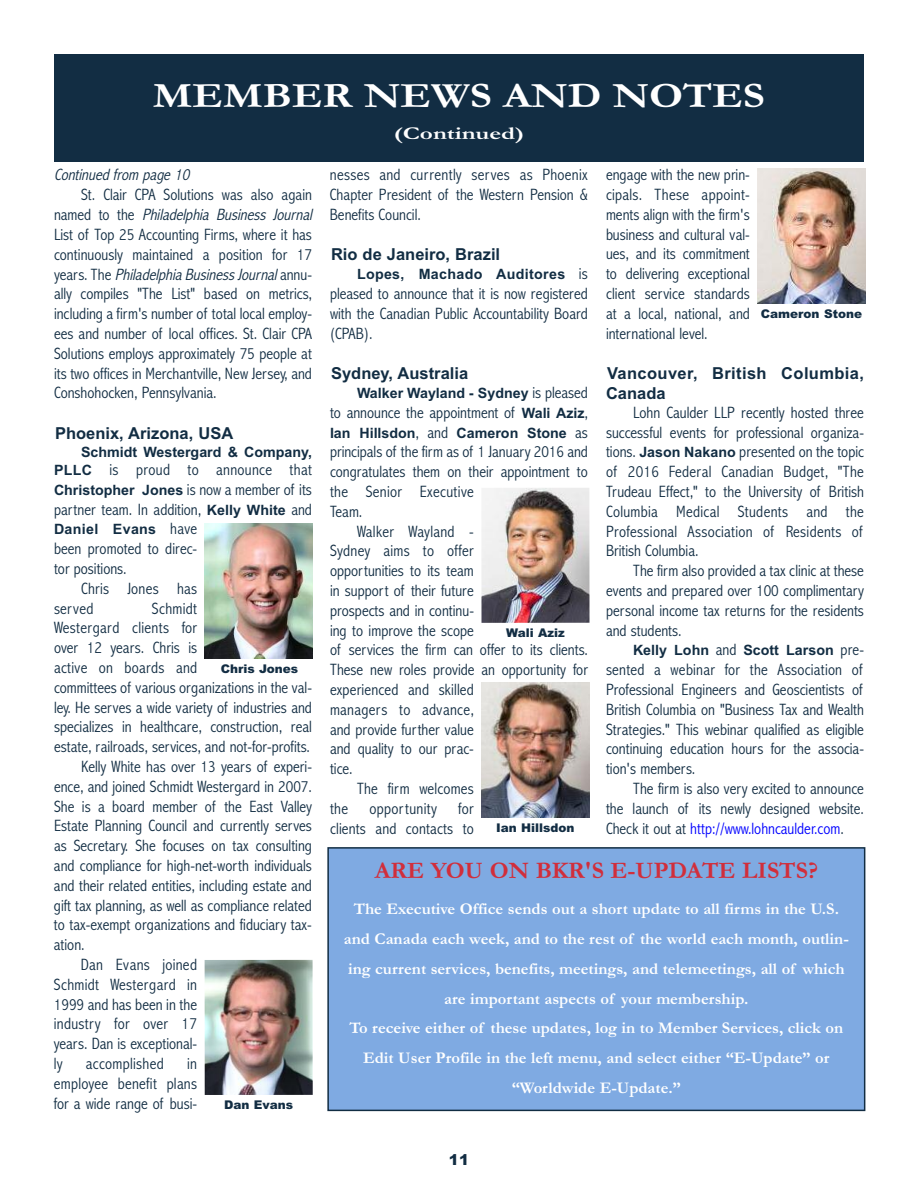
<style>
.page{position:relative;width:918px;height:1188px;background:#fff}
.page>*{position:absolute;margin:0;border:0;box-sizing:border-box;transform-origin:0 0}
.t1{font:700 36px "Garamond";color:#fff;scale:1.2 1}
.t2{font:700 24px "Garamond";color:#d12e3b}
.t3{font:700 18px "Garamond";color:#fff;scale:1.4 1}
.t4{font:300 condensed 16.5px/19.8px "Abadi";color:#122d43;text-align:justify}
.t5{font:700 16.5px/29.8px "Garamond";color:#fff;text-align:center}
.t6{font:300 condensed 16.5px/19.8px "Abadi";letter-spacing:.02em;color:#122d43}
.t7{font:700 16.5px "Arial";color:#122d43}
.t8{font:700 16.5px/19.8px "Arial";letter-spacing:.02em;color:#122d43}
.t9{font:italic 300 condensed 16.5px "Abadi";color:#122d43}
.t10{font:900 15px "Arial";color:#122d43}
.t11{font:700 14.25px "Arial";color:#122d43}
.t12{font:700 14.25px "Arial";letter-spacing:.02em;color:#122d43}
.t13{font:900 12px "Arial";color:#122d43}
.s1{font-style:italic}
.s2{font-family:"Arial";font-weight:700;font-stretch:normal;font-size:14.25px}
.s3{font-family:"Abadi";font-weight:300;font-stretch:condensed;font-size:16.5px}
.s4{color:#00f}
</style>
<div class="page">
<div style="left:54px;top:54px;width:810px;height:108px;background:#122d43"></div>
<img style="left:757px;top:169px;width:108px;height:135px">
<img style="left:481px;top:488px;width:109px;height:135px">
<img style="left:481px;top:682px;width:108px;height:135px">
<img style="left:205px;top:960px;width:108px;height:135px">
<img style="left:205px;top:523px;width:108px;height:135px">
<div style="left:329px;top:849px;width:535px;height:261px;background:#7faae2"></div>
<div style="left:327px;top:847px;width:538px;height:264px;border:2px solid #122d43"></div>
<h1 class="t1" style="left:153px;top:74px;width:512px">MEMBER NEWS AND NOTES</h1>
<p class="t3" style="left:394px;top:122px;width:95px">(Continued)</p>
<p class="t9" style="left:54px;top:165px;width:141px">Continued from page 10</p>
<p class="t4" style="left:54px;top:185px;width:264px;text-align:left;text-indent:27px">St. Clair CPA Solutions was also again n a m e d t o t h e <span class="s1">Philadelphia Business Journal </span>List of Top 25 Accounting Firms, where it has continuously maintained a position for 17 y e a r s . T h e <span class="s1">Philadelphia Business Journal</span> a n n u - ally compiles "The List" based on metrics, including a firm's number of total local employ&shy;ees and number of local offices. St. Clair CPA Solutions employs approximately 75 people at its two offices in Merchantville, New Jersey, and Conshohocken, Pennsylvania.</p>
<p class="t7" style="left:55px;top:423px;width:180px">Phoenix, Arizona, USA</p>
<p class="t11" style="left:81px;top:444px;width:232px">Schmidt Westergard &amp; Company,</p>
<p class="t4" style="left:54px;top:459px;width:259px"><span class="s2">PLLC</span> is proud to announce that <span class="s2">Christopher Jones</span> is now a member of its partner team. In addition, <span class="s2">Kelly White</span> and</p>
<p class="t12" style="left:54px;top:521px;width:145px">Daniel Evans <span class="s3">have</span></p>
<p class="t4" style="left:54px;top:539px;width:145px">been promoted to direc&shy;tor positions.</p>
<p class="t6" style="left:54px;top:578px;width:145px;text-indent:27px">Chris Jones has served</p>
<p class="t6" style="left:152px;top:598px;width:47px">Schmidt</p>
<p class="t6" style="left:54px;top:618px;width:145px">Westergard clients for</p>
<p class="t4" style="left:54px;top:638px;width:145px">over 12 years. Chris is</p>
<p class="t6" style="left:54px;top:657px;width:145px">active on boards and</p>
<p class="t4" style="left:54px;top:677px;width:259px">committees of various organizations in the val-</p>
<p class="t4" style="left:54px;top:697px;width:259px">ley. He serves a wide variety of industries and</p>
<p class="t4" style="left:54px;top:717px;width:259px">specializes in healthcare, construction, real</p>
<p class="t4" style="left:54px;top:737px;width:258px">estate, railroads, services, and not-for-profits.</p>
<p class="t4" style="left:81px;top:756px;width:232px">Kelly White has over 13 years of experi-</p>
<p class="t4" style="left:54px;top:776px;width:259px">ence, and joined Schmidt Westergard in 2007.</p>
<p class="t4" style="left:54px;top:796px;width:259px">She is a board member of the East Valley</p>
<p class="t4" style="left:54px;top:816px;width:259px">Estate Planning Council and currently serves</p>
<p class="t4" style="left:54px;top:836px;width:259px">as Secretary. She focuses on tax consulting</p>
<p class="t4" style="left:54px;top:855px;width:259px">and compliance for high-net-worth individuals</p>
<p class="t4" style="left:54px;top:875px;width:259px">and their related entities, including estate and</p>
<p class="t4" style="left:54px;top:895px;width:259px">gift tax planning, as well as compliance related</p>
<p class="t4" style="left:54px;top:915px;width:259px">to tax-exempt organizations and fiduciary tax-</p>
<p class="t4" style="left:54px;top:935px;width:32px">ation.</p>
<p class="t6" style="left:81px;top:954px;width:118px">Dan Evans joined</p>
<p class="t6" style="left:54px;top:974px;width:145px">Schmidt Westergard in</p>
<p class="t4" style="left:54px;top:994px;width:145px">1999 and has been in the</p>
<p class="t6" style="left:54px;top:1014px;width:145px">industry for over 17</p>
<p class="t4" style="left:54px;top:1034px;width:145px">years. Dan is exceptional-</p>
<p class="t4" style="left:54px;top:1053px;width:10px">ly</p>
<p class="t6" style="left:86px;top:1053px;width:79px">accomplished</p>
<p class="t13" style="left:221px;top:661px;width:79px">Chris Jones</p>
<p class="t4" style="left:54px;top:1053px;width:145px;text-indent:133px">in employee benefit plans for a wide range of busi-</p>
<p class="t13" style="left:224px;top:1098px;width:71px">Dan Evans</p>
<p class="t4" style="left:330px;top:165px;width:259px">nesses and currently serves as Phoenix Chapter President of the Western Pension &amp; Benefits Council.</p>
<p class="t7" style="left:331px;top:245px;width:171px">Rio de Janeiro, Brazil</p>
<p class="t12" style="left:357px;top:266px;width:232px">Lopes, Machado Auditores <span class="s3">is</span></p>
<p class="t4" style="left:330px;top:283px;width:259px">pleased to announce that it is now registered with the Canadian Public Accountability Board (CPAB).</p>
<p class="t7" style="left:331px;top:363px;width:139px">Sydney, Australia</p>
<p class="t11" style="left:357px;top:385px;width:232px">Walker Wayland - Sydney <span class="s3">is pleased</span></p>
<p class="t4" style="left:330px;top:402px;width:259px">to announce the appointment of <span class="s2">Wali Aziz</span>,</p>
<p class="t11" style="left:330px;top:424px;width:259px">Ian Hillsdon<span class="s3">, and</span> Cameron Stone <span class="s3">as</span></p>
<p class="t4" style="left:330px;top:442px;width:259px">principals of the firm as of 1 January 2016 and</p>
<p class="t4" style="left:330px;top:462px;width:259px">congratulates them on their appointment to</p>
<p class="t6" style="left:330px;top:481px;width:145px">the Senior Executive</p>
<p class="t4" style="left:330px;top:501px;width:34px">Team.</p>
<p class="t6" style="left:357px;top:521px;width:118px">Walker Wayland -</p>
<p class="t6" style="left:330px;top:541px;width:145px">Sydney aims to offer</p>
<p class="t4" style="left:330px;top:561px;width:145px">opportunities to its team</p>
<p class="t4" style="left:330px;top:580px;width:145px">in support of their future</p>
<p class="t4" style="left:330px;top:600px;width:145px">prospects and in continu-</p>
<p class="t4" style="left:330px;top:620px;width:145px">ing to improve the scope</p>
<p class="t4" style="left:330px;top:640px;width:259px">of services the firm can offer to its clients.</p>
<p class="t4" style="left:330px;top:660px;width:259px">These new roles provide an opportunity for</p>
<p class="t4" style="left:330px;top:679px;width:145px">experienced and skilled</p>
<p class="t6" style="left:330px;top:699px;width:145px">managers to advance,</p>
<p class="t4" style="left:330px;top:719px;width:145px">and provide further value</p>
<p class="t4" style="left:330px;top:739px;width:145px">and quality to our prac-</p>
<p class="t4" style="left:330px;top:759px;width:24px">tice.</p>
<p class="t4" style="left:357px;top:778px;width:118px">The firm welcomes</p>
<p class="t4" style="left:330px;top:798px;width:20px">the</p>
<p class="t6" style="left:370px;top:798px;width:69px">opportunity</p>
<p class="t13" style="left:506px;top:626px;width:60px">Wali Aziz</p>
<p class="t4" style="left:330px;top:798px;width:145px;text-align:right">for<br>clients and contacts to</p>
<p class="t13" style="left:496px;top:821px;width:80px">Ian Hillsdon</p>
<p class="t4" style="left:606px;top:165px;width:145px">engage with the new prin&shy;cipals. These appoint&shy;ments align with the firm's business and cultural val&shy;ues, and its commitment to delivering exceptional client service standards at a local, national, and international level.</p>
<p class="t8" style="left:606px;top:363px;width:259px">Vancouver, British Columbia,<br>Canada</p>
<p class="t4" style="left:606px;top:402px;width:259px;text-indent:27px">Lohn Caulder LLP recently hosted three successful events for professional organiza&shy;tions. <span class="s2">Jason Nakano</span> presented on the topic of 2016 Federal Canadian Budget, "The Trudeau Effect," to the University of British Columbia Medical Students and the Professional Association of Residents of British Columbia.</p>
<p class="t4" style="left:606px;top:561px;width:259px;text-indent:27px">The firm also provided a tax clinic at these events and prepared over 100 complimentary personal income tax returns for the residents and students.</p>
<p class="t11" style="left:633px;top:642px;width:232px">Kelly Lohn <span class="s3">and</span> Scott Larson <span class="s3">pre-</span></p>
<p class="t4" style="left:606px;top:660px;width:259px">sented a webinar for the Association of Professional Engineers and Geoscientists of British Columbia on "Business Tax and Wealth Strategies." This webinar qualified as eligible continuing education hours for the associa&shy;tion's members.</p>
<p class="t4" style="left:606px;top:778px;width:259px;text-indent:27px">The firm is also very excited to announce the launch of its newly designed website.<br>Check it out at <span class="s4">http://www.lohncaulder.com</span>.</p>
<p class="t13" style="left:761px;top:307px;width:103px">Cameron Stone</p>
<h2 class="t2" style="left:375px;top:856px;width:445px">ARE YOU ON BKR'S E-UPDATE LISTS?</h2>
<p class="t5" style="left:344px;top:893px;width:506px">The Executive Office sends out a short update to all firms in the U.S. and Canada each week, and to the rest of the world each month, outlin&shy;ing current services, benefits, meetings, and telemeetings, all of which are important aspects of your membership.<br>To receive either of these updates, log in to Member Services, click on Edit User Profile in the left menu, and select either “E-Update” or “Worldwide E-Update.”</p>
<p class="t10" style="left:449px;top:1151px;width:22px">11</p>
</div>
